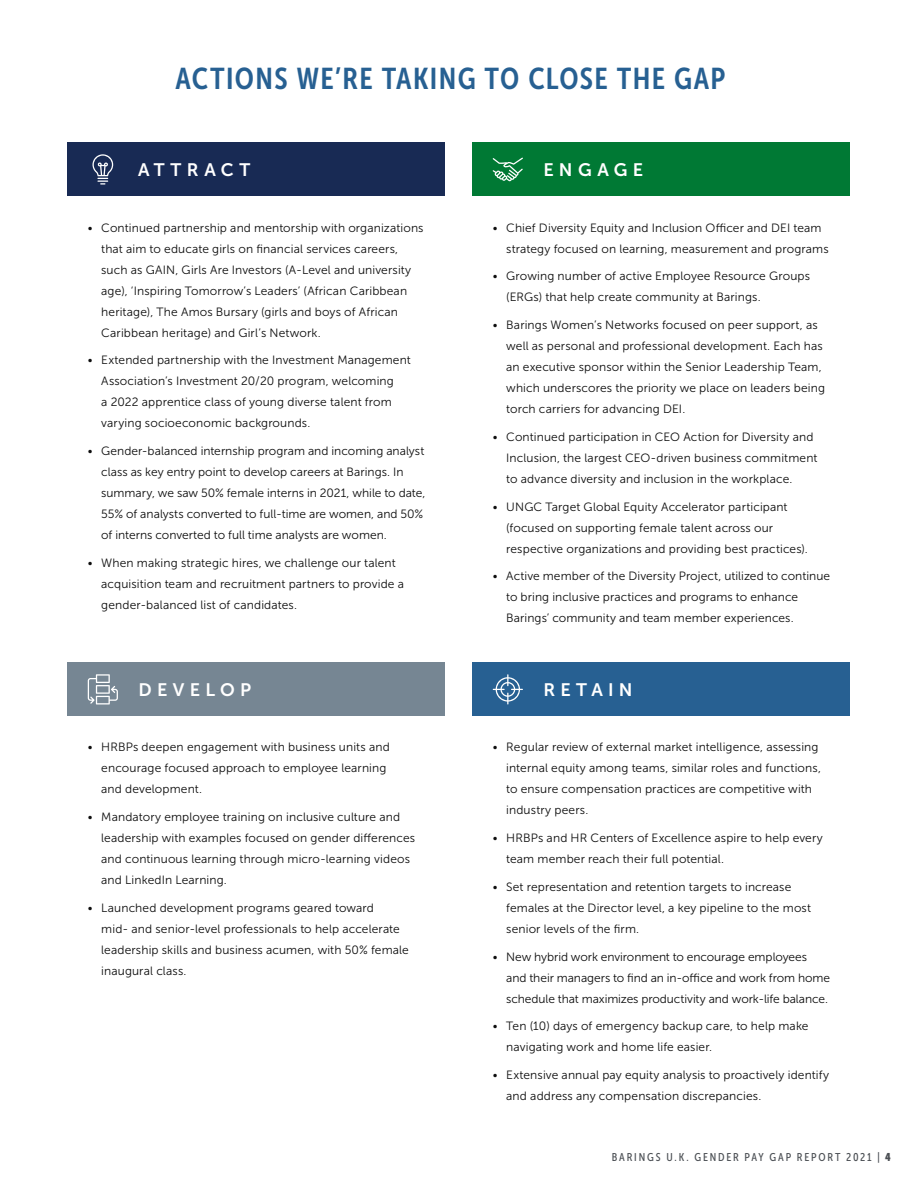
<style>
.page{position:relative;width:918px;height:1188px;background:#fff}
.page>*{position:absolute;margin:0;border:0;box-sizing:border-box;transform-origin:0 0}
.t1{font:30px "Museo Sans Cond 700";letter-spacing:.045em;color:#276092}
.t2{font:18px "Museo Sans 700";letter-spacing:.295em;color:#fff}
.t3{font:12px/21px "Museo Sans 300";letter-spacing:.01em;color:#0d0d0d}
.t4{font:11.25px "Museo Sans Cond 500";letter-spacing:.165em;color:#4b4f54}
.s1{font-family:"Museo Sans Cond 900"}
</style>
<div class="page">
<div style="left:68px;top:143px;width:378px;height:53px;background:#182a54"></div>
<div style="left:472px;top:143px;width:378px;height:53px;background:#007934"></div>
<div style="left:472px;top:663px;width:378px;height:53px;background:#276092"></div>
<div style="left:68px;top:663px;width:378px;height:53px;background:#768693"></div>
<svg style="left:92px;top:154px;width:21px;height:31px"></svg>
<svg style="left:493px;top:158px;width:30px;height:23px"></svg>
<svg style="left:88px;top:674px;width:30px;height:30px"></svg>
<svg style="left:493px;top:674px;width:30px;height:30px"></svg>
<p class="t1" style="left:176px;top:62px;width:551px">ACTIONS WE’RE TAKING TO CLOSE THE GAP</p>
<p class="t2" style="left:138px;top:160px;width:114px">ATTRACT</p>
<p class="t3" style="left:101px;top:217px;width:324px;text-indent:-14px">• Continued partnership and mentorship with organizations that aim to educate girls on financial services careers, such as GAIN, Girls Are Investors (A-Level and university age), ‘Inspiring Tomorrow’s Leaders’ (African Caribbean heritage), The Amos Bursary (girls and boys of African Caribbean heritage) and Girl’s Network.</p>
<p class="t3" style="left:101px;top:350px;width:311px;text-indent:-14px">• Extended partnership with the Investment Management Association’s Investment 20/20 program, welcoming<br>a 2022 apprentice class of young diverse talent from varying socioeconomic backgrounds.</p>
<p class="t3" style="left:101px;top:440px;width:326px;text-indent:-14px">• Gender-balanced internship program and incoming analyst class as key entry point to develop careers at Barings. In summary, we saw 50% female interns in 2021, while to date, 55% of analysts converted to full-time are women, and 50% of interns converted to full time analysts are women.</p>
<p class="t3" style="left:101px;top:552px;width:304px;text-indent:-14px">• When making strategic hires, we challenge our talent acquisition team and recruitment partners to provide a gender-balanced list of candidates.</p>
<p class="t2" style="left:543px;top:160px;width:101px">ENGAGE</p>
<p class="t3" style="left:506px;top:217px;width:324px;text-indent:-14px">• Chief Diversity Equity and Inclusion Officer and DEI team strategy focused on learning, measurement and programs</p>
<p class="t3" style="left:506px;top:266px;width:305px;text-indent:-14px">• Growing number of active Employee Resource Groups (ERGs) that help create community at Barings.</p>
<p class="t3" style="left:506px;top:314px;width:320px;text-indent:-14px">• Barings Women’s Networks focused on peer support, as well as personal and professional development. Each has an executive sponsor within the Senior Leadership Team, which underscores the priority we place on leaders being torch carriers for advancing DEI.</p>
<p class="t3" style="left:506px;top:426px;width:313px;text-indent:-14px">• Continued participation in CEO Action for Diversity and<br>Inclusion, the largest CEO-driven business commitment to advance diversity and inclusion in the workplace.</p>
<p class="t3" style="left:506px;top:496px;width:303px;text-indent:-14px">• UNGC Target Global Equity Accelerator participant (focused on supporting female talent across our respective organizations and providing best practices).</p>
<p class="t3" style="left:506px;top:566px;width:325px;text-indent:-14px">• Active member of the Diversity Project, utilized to continue to bring inclusive practices and programs to enhance<br>Barings’ community and team member experiences.</p>
<p class="t2" style="left:138px;top:680px;width:114px">DEVELOP</p>
<p class="t2" style="left:543px;top:680px;width:91px">RETAIN</p>
<p class="t3" style="left:101px;top:737px;width:290px;text-indent:-14px">• HRBPs deepen engagement with business units and encourage focused approach to employee learning and development.</p>
<p class="t3" style="left:101px;top:807px;width:315px;text-indent:-14px">• Mandatory employee training on inclusive culture and leadership with examples focused on gender differences and continuous learning through micro-learning videos and LinkedIn Learning.</p>
<p class="t3" style="left:101px;top:897px;width:309px;text-indent:-14px">• Launched development programs geared toward<br>mid- and senior-level professionals to help accelerate leadership skills and business acumen, with 50% female inaugural class.</p>
<p class="t3" style="left:506px;top:737px;width:316px;text-indent:-14px">• Regular review of external market intelligence, assessing internal equity among teams, similar roles and functions, to ensure compensation practices are competitive with industry peers.</p>
<p class="t3" style="left:506px;top:828px;width:318px;text-indent:-14px">• HRBPs and HR Centers of Excellence aspire to help every team member reach their full potential.</p>
<p class="t3" style="left:506px;top:876px;width:306px;text-indent:-14px">• Set representation and retention targets to increase females at the Director level, a key pipeline to the most senior levels of the firm.</p>
<p class="t3" style="left:506px;top:946px;width:325px;text-indent:-14px">• New hybrid work environment to encourage employees and their managers to find an in-office and work from home schedule that maximizes productivity and work-life balance.</p>
<p class="t3" style="left:506px;top:1016px;width:304px;text-indent:-14px">• Ten (10) days of emergency backup care, to help make navigating work and home life easier.</p>
<p class="t3" style="left:506px;top:1065px;width:324px;text-indent:-14px">• Extensive annual pay equity analysis to proactively identify and address any compensation discrepancies.</p>
<p class="t4" style="left:612px;top:1151px;width:281px">BARINGS U.K. GENDER PAY GAP REPORT 2021 | <span class="s1">4</span></p>
</div>
